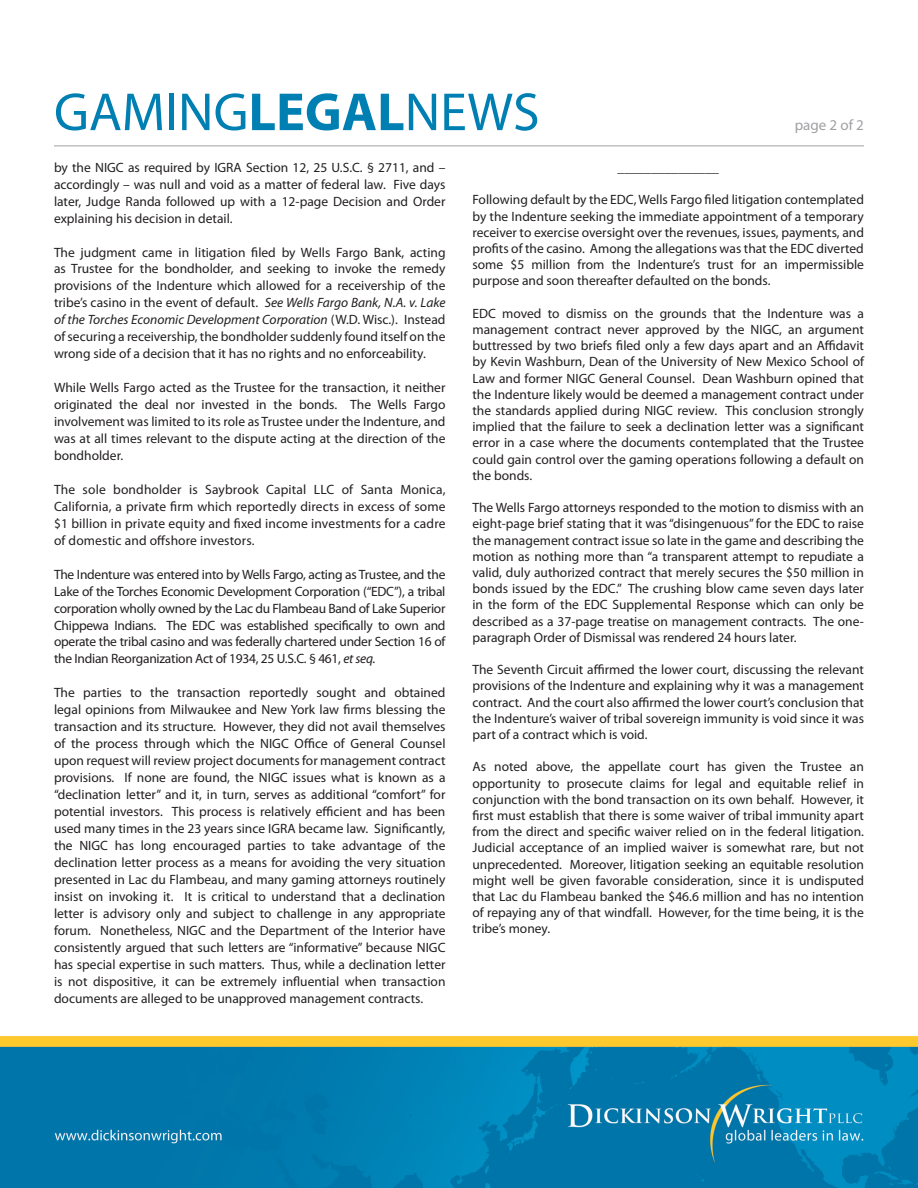
<style>
.page{position:relative;width:918px;height:1188px;background:#fff}
.page>*{position:absolute;margin:0;border:0;box-sizing:border-box;transform-origin:0 0}
.t1{font:54px "Myriad Pro";color:#007fb2}
.t2{font:15px "Myriad Pro";color:#a1a1a5}
.t3{font:13.5px/17px "Myriad Pro";color:#231f20;text-align:justify}
.s1{font-weight:700}
.s2{font-style:italic}
</style>
<div class="page">
<img style="left:0;top:145px;width:918px;height:1043px">
<hr style="left:54px;top:146px;width:810px;height:1px;background:#a1a1a5">
<h1 class="t1" style="left:54px;top:79px;width:487px">GAMING<span class="s1">LEGAL</span>NEWS</h1>
<p class="t2" style="left:795px;top:116px;width:71px">page 2 of 2</p>
<p class="t3" style="left:54px;top:159px;width:393px">by the NIGC as required by IGRA Section 12, 25 U.S.C. § 2711, and – accordingly – was null and void as a matter of federal law. Five days later, Judge Randa followed up with a 12-page Decision and Order explaining his decision in detail.</p>
<p class="t3" style="left:54px;top:243px;width:393px">The judgment came in litigation filed by Wells Fargo Bank, acting as Trustee for the bondholder, and seeking to invoke the remedy provisions of the Indenture which allowed for a receivership of the tribe’s casino in the event of default. <span class="s2">See Wells Fargo Bank, N.A. v. Lake of the Torches Economic Development Corporation</span> (W.D. Wisc.). Instead of securing a receivership, the bondholder suddenly found itself on the wrong side of a decision that it has no rights and no enforceability.</p>
<p class="t3" style="left:54px;top:379px;width:393px">While Wells Fargo acted as the Trustee for the transaction, it neither originated the deal nor invested in the bonds. The Wells Fargo involvement was limited to its role as Trustee under the Indenture, and was at all times relevant to the dispute acting at the direction of the bondholder.</p>
<p class="t3" style="left:54px;top:481px;width:393px">The sole bondholder is Saybrook Capital LLC of Santa Monica, California, a private firm which reportedly directs in excess of some $1 billion in private equity and fixed income investments for a cadre of domestic and offshore investors.</p>
<p class="t3" style="left:54px;top:565px;width:393px">The Indenture was entered into by Wells Fargo, acting as Trustee, and the Lake of the Torches Economic Development Corporation (“EDC”), a tribal corporation wholly owned by the Lac du Flambeau Band of Lake Superior Chippewa Indians. The EDC was established specifically to own and operate the tribal casino and was federally chartered under Section 16 of the Indian Reorganization Act of 1934, 25 U.S.C. § 461, <span class="s2">et seq.</span></p>
<p class="t3" style="left:54px;top:684px;width:393px">The parties to the transaction reportedly sought and obtained legal opinions from Milwaukee and New York law firms blessing the transaction and its structure. However, they did not avail themselves of the process through which the NIGC Office of General Counsel upon request will review project documents for management contract provisions. If none are found, the NIGC issues what is known as a “declination letter” and it, in turn, serves as additional “comfort” for potential investors. This process is relatively efficient and has been used many times in the 23 years since IGRA became law. Significantly, the NIGC has long encouraged parties to take advantage of the declination letter process as a means for avoiding the very situation presented in Lac du Flambeau, and many gaming attorneys routinely insist on invoking it. It is critical to understand that a declination letter is advisory only and subject to challenge in any appropriate forum. Nonetheless, NIGC and the Department of the Interior have consistently argued that such letters are “informative” because NIGC has special expertise in such matters. Thus, while a declination letter is not dispositive, it can be extremely influential when transaction documents are alleged to be unapproved management contracts.</p>
<p class="t3" style="left:618px;top:159px;width:103px">_______________</p>
<p class="t3" style="left:472px;top:192px;width:393px;line-height:16.2px">Following default by the EDC, Wells Fargo filed litigation contemplated by the Indenture seeking the immediate appointment of a temporary receiver to exercise oversight over the revenues, issues, payments, and profits of the casino. Among the allegations was that the EDC diverted some $5 million from the Indenture’s trust for an impermissible purpose and soon thereafter defaulted on the bonds.</p>
<p class="t3" style="left:472px;top:305px;width:393px;line-height:16.2px">EDC moved to dismiss on the grounds that the Indenture was a management contract never approved by the NIGC, an argument buttressed by two briefs filed only a few days apart and an Affidavit by Kevin Washburn, Dean of the University of New Mexico School of Law and former NIGC General Counsel. Dean Washburn opined that the Indenture likely would be deemed a management contract under the standards applied during NIGC review. This conclusion strongly implied that the failure to seek a declination letter was a significant error in a case where the documents contemplated that the Trustee could gain control over the gaming operations following a default on the bonds.</p>
<p class="t3" style="left:472px;top:499px;width:393px;line-height:16.2px">The Wells Fargo attorneys responded to the motion to dismiss with an eight-page brief stating that it was “disingenuous” for the EDC to raise the management contract issue so late in the game and describing the motion as nothing more than “a transparent attempt to repudiate a valid, duly authorized contract that merely secures the $50 million in bonds issued by the EDC.” The crushing blow came seven days later in the form of the EDC Supplemental Response which can only be described as a 37-page treatise on management contracts. The one&shy;paragraph Order of Dismissal was rendered 24 hours later.</p>
<p class="t3" style="left:472px;top:661px;width:393px;line-height:16.2px">The Seventh Circuit affirmed the lower court, discussing the relevant provisions of the Indenture and explaining why it was a management contract. And the court also affirmed the lower court’s conclusion that the Indenture’s waiver of tribal sovereign immunity is void since it was part of a contract which is void.</p>
<p class="t3" style="left:472px;top:759px;width:393px;line-height:16.2px">As noted above, the appellate court has given the Trustee an opportunity to prosecute claims for legal and equitable relief in conjunction with the bond transaction on its own behalf. However, it first must establish that there is some waiver of tribal immunity apart from the direct and specific waiver relied on in the federal litigation.<br>Judicial acceptance of an implied waiver is somewhat rare, but not unprecedented. Moreover, litigation seeking an equitable resolution might well be given favorable consideration, since it is undisputed that Lac du Flambeau banked the $46.6 million and has no intention of repaying any of that windfall. However, for the time being, it is the tribe’s money.</p>
</div>
